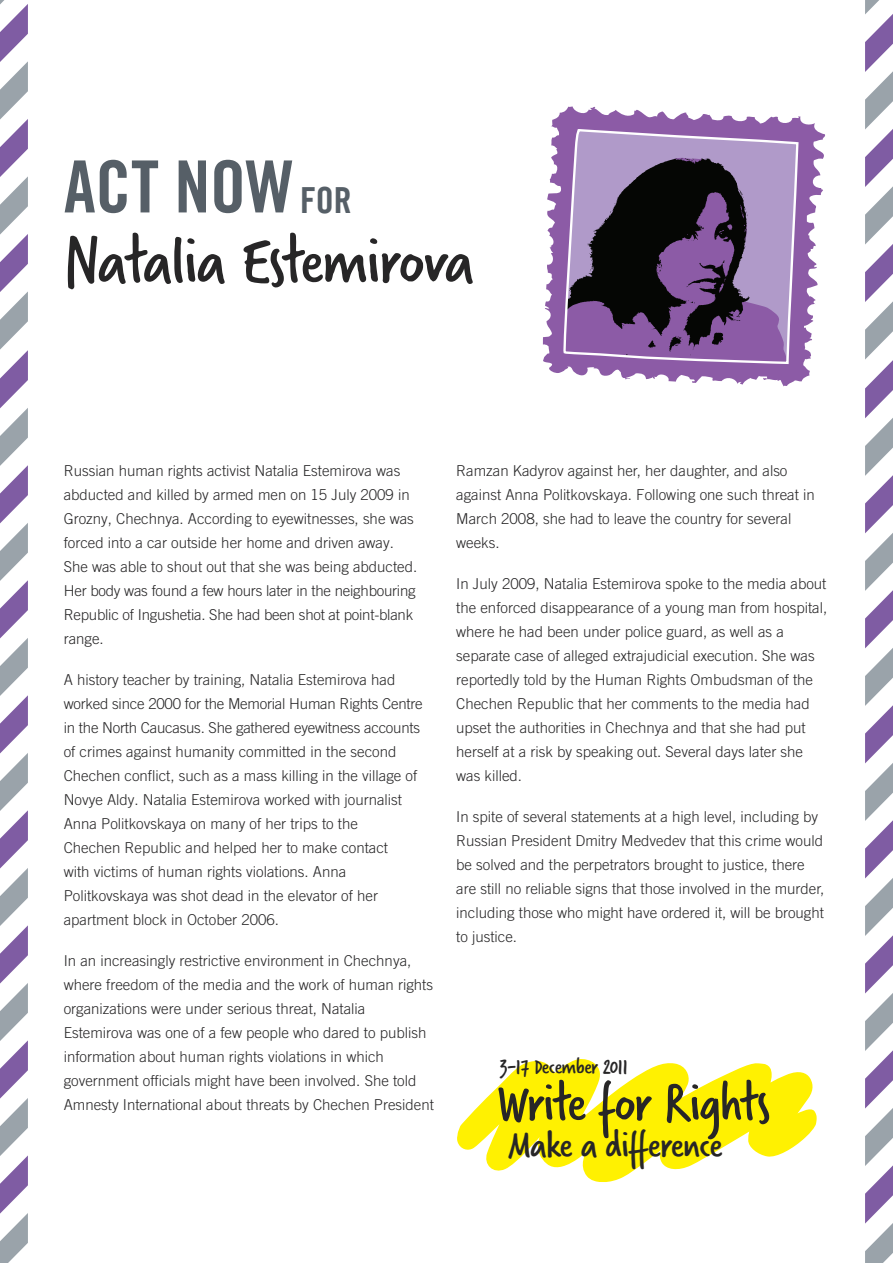
<style>
.page{position:relative;width:893px;height:1263px;background:#fff}
.page>*{position:absolute;margin:0;border:0;box-sizing:border-box;transform-origin:0 0}
.t1{font:72px "Verveine Corp";letter-spacing:-.02em;color:#272627}
.t2{font:72px "Amnesty Trade Gothic Bd Cn 20";letter-spacing:-.005em;color:#565f67}
.t3{font:58.5px "Verveine Corp";letter-spacing:-.025em;color:#272627}
.t4{font:40.5px "Verveine Corp";letter-spacing:-.025em;color:#272627}
.t5{font:23.1px "Verveine Corp";letter-spacing:-.025em;color:#272627}
.t6{font:300 15px/24px "Amnesty Trade Gothic";color:#272627}
.s1{font-size:36px}
</style>
<div class="page">
<svg style="left:865px;top:0;width:28px;height:1263px"></svg>
<svg style="left:0;top:0;width:28px;height:1263px"></svg>
<svg style="left:542px;top:106px;width:284px;height:281px"></svg>
<svg style="left:560px;top:128px;width:240px;height:237px;background:#725a82"></svg>
<svg style="left:457px;top:1059px;width:360px;height:123px;fill:#fff101"></svg>
<h1 class="t2" style="left:64px;top:142px;width:290px">ACT NOW <span class="s1">FOR</span></h1>
<h1 class="t1" style="left:64px;top:212px;width:412px">Natalia Estemirova</h1>
<p class="t6" style="left:64px;top:458px;width:355px">Russian human rights activist Natalia Estemirova was abducted and killed by armed men on 15 July 2009 in Grozny, Chechnya. According to eyewitnesses, she was forced into a car outside her home and driven away.<br>She was able to shout out that she was being abducted.<br>Her body was found a few hours later in the neighbouring Republic of Ingushetia. She had been shot at point-blank range.</p>
<p class="t6" style="left:64px;top:667px;width:360px">A history teacher by training, Natalia Estemirova had worked since 2000 for the Memorial Human Rights Centre in the North Caucasus. She gathered eyewitness accounts of crimes against humanity committed in the second Chechen conflict, such as a mass killing in the village of Novye Aldy. Natalia Estemirova worked with journalist Anna Politkovskaya on many of her trips to the<br>Chechen Republic and helped her to make contact<br>with victims of human rights violations. Anna Politkovskaya was shot dead in the elevator of her apartment block in October 2006.</p>
<p class="t6" style="left:64px;top:948px;width:372px">In an increasingly restrictive environment in Chechnya, where freedom of the media and the work of human rights organizations were under serious threat, Natalia Estemirova was one of a few people who dared to publish information about human rights violations in which government officials might have been involved. She told Amnesty International about threats by Chechen President</p>
<p class="t6" style="left:456px;top:458px;width:360px">Ramzan Kadyrov against her, her daughter, and also against Anna Politkovskaya. Following one such threat in March 2008, she had to leave the country for several weeks.</p>
<p class="t6" style="left:456px;top:571px;width:372px">In July 2009, Natalia Estemirova spoke to the media about the enforced disappearance of a young man from hospital, where he had been under police guard, as well as a separate case of alleged extrajudicial execution. She was reportedly told by the Human Rights Ombudsman of the Chechen Republic that her comments to the media had upset the authorities in Chechnya and that she had put herself at a risk by speaking out. Several days later she was killed.</p>
<p class="t6" style="left:456px;top:804px;width:370px">In spite of several statements at a high level, including by Russian President Dmitry Medvedev that this crime would be solved and the perpetrators brought to justice, there are still no reliable signs that those involved in the murder, including those who might have ordered it, will be brought to justice.</p>
<h3 class="t5" style="left:500px;top:1051px;width:130px">3-17 December 2011</h3>
<h2 class="t3" style="left:497px;top:1063px;width:275px">Write for Rights</h2>
<h3 class="t4" style="left:508px;top:1117px;width:216px">Make a difference</h3>
</div>
